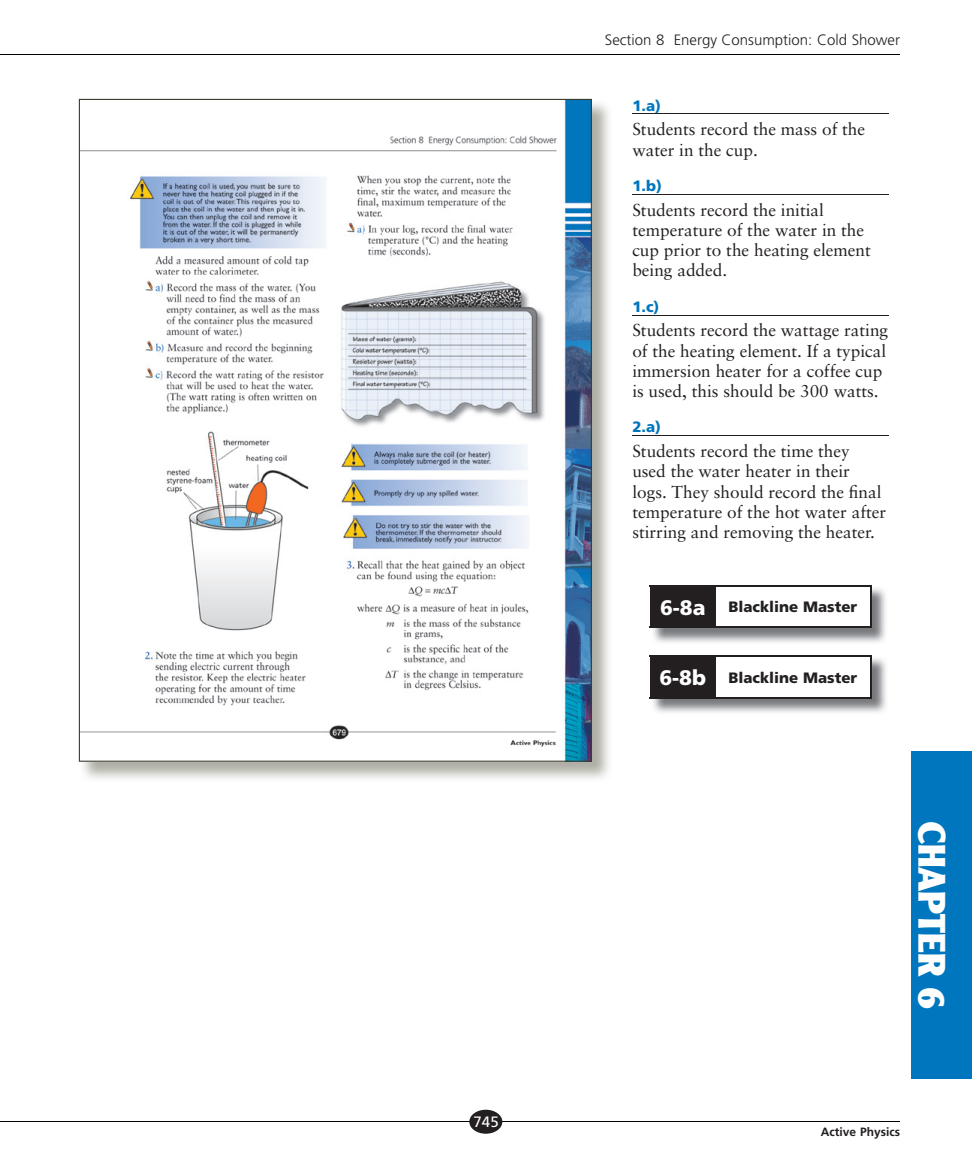
<style>
.page{position:relative;width:972px;height:1175px;background:#fff}
.page>*{position:absolute;margin:0;border:0;box-sizing:border-box;transform-origin:0 0}
.t1{font:900 37.5px "Clearface Gothic LH";color:#fff}
.t2{font:17.25px/20.2px "Sabon";color:#231f20}
.t3{font:900 15px "Frutiger";color:#231f20}
.t4{font:300 15px "Frutiger";color:#231f20}
.t5{font:900 15px "Frutiger";color:#0076be}
.t6{font:15px "Frutiger";color:#fff}
.t7{font:700 12px "Frutiger";color:#231f20}
.s1{font-size:21px;color:#fff}
</style>
<div class="page">
<hr style="left:0;top:1120px;width:900px;height:1px;background:#000">
<hr style="left:0;top:54px;width:900px;height:1px;background:#000">
<div style="left:469px;top:1109px;width:33px;height:24px;background:#231f20;border-radius:50%"></div>
<div style="left:911px;top:751px;width:61px;height:327px;background:#0076be"></div>
<img style="left:79px;top:103px;width:530px;height:676px">
<svg style="left:79px;top:99px;width:513px;height:662px"></svg>
<hr style="left:632px;top:114px;width:257px;height:1px;background:#231f20">
<hr style="left:632px;top:194px;width:257px;height:1px;background:#231f20">
<hr style="left:632px;top:315px;width:257px;height:1px;background:#231f20">
<hr style="left:632px;top:435px;width:257px;height:1px;background:#231f20">
<img style="left:653px;top:586px;width:233px;height:57px">
<div style="left:651px;top:585px;width:64px;height:42px;background:#231f20"></div>
<div style="left:715px;top:585px;width:156px;height:42px;background:#fff"></div>
<hr style="left:650px;top:585px;width:65px;height:1px;background:#231f20">
<hr style="left:650px;top:586px;width:1px;height:40px;background:#231f20">
<hr style="left:715px;top:585px;width:156px;height:1px;background:#231f20">
<hr style="left:714px;top:586px;width:2px;height:40px;background:#231f20">
<hr style="left:870px;top:586px;width:1px;height:40px;background:#231f20">
<hr style="left:650px;top:626px;width:65px;height:2px;background:#231f20">
<hr style="left:715px;top:626px;width:156px;height:2px;background:#231f20">
<img style="left:651px;top:656px;width:235px;height:57px">
<div style="left:651px;top:656px;width:64px;height:41px;background:#231f20"></div>
<div style="left:715px;top:656px;width:156px;height:41px;background:#fff"></div>
<hr style="left:650px;top:655px;width:65px;height:2px;background:#231f20">
<hr style="left:650px;top:657px;width:1px;height:40px;background:#231f20">
<hr style="left:715px;top:655px;width:156px;height:2px;background:#231f20">
<hr style="left:714px;top:657px;width:2px;height:40px;background:#231f20">
<hr style="left:870px;top:657px;width:1px;height:40px;background:#231f20">
<hr style="left:650px;top:697px;width:65px;height:1px;background:#231f20">
<hr style="left:715px;top:697px;width:156px;height:1px;background:#231f20">
<p class="t6" style="left:474px;top:1112px;width:27px">745</p>
<p class="t4" style="left:605px;top:31px;width:297px">Section 8 Energy Consumption: Cold Shower</p>
<p class="t5" style="left:632px;top:96px;width:30px">1.a)</p>
<p class="t2" style="left:632px;top:119px;width:234px">Students record the mass of the water in the cup.</p>
<p class="t5" style="left:632px;top:176px;width:31px">1.b)</p>
<p class="t2" style="left:632px;top:199px;width:240px">Students record the initial temperature of the water in the cup prior to the heating element being added.</p>
<p class="t5" style="left:632px;top:297px;width:29px">1.c)</p>
<p class="t2" style="left:632px;top:320px;width:257px">Students record the wattage rating of the heating element. If a typical immersion heater for a coffee cup is used, this should be 300 watts.</p>
<p class="t5" style="left:632px;top:418px;width:30px">2.a)</p>
<p class="t2" style="left:632px;top:441px;width:255px">Students record the time they used the water heater in their logs. They should record the final temperature of the hot water after stirring and removing the heater.</p>
<p class="t3" style="left:660px;top:598px;width:199px"><span class="s1">6-8a</span> Blackline Master</p>
<p class="t3" style="left:659px;top:668px;width:199px"><span class="s1">6-8b</span> Blackline Master</p>
<h1 class="t1" style="left:955px;top:820px;width:190px;rotate:90deg">CHAPTER 6</h1>
<p class="t7" style="left:821px;top:1124px;width:81px">Active Physics</p>
</div>
